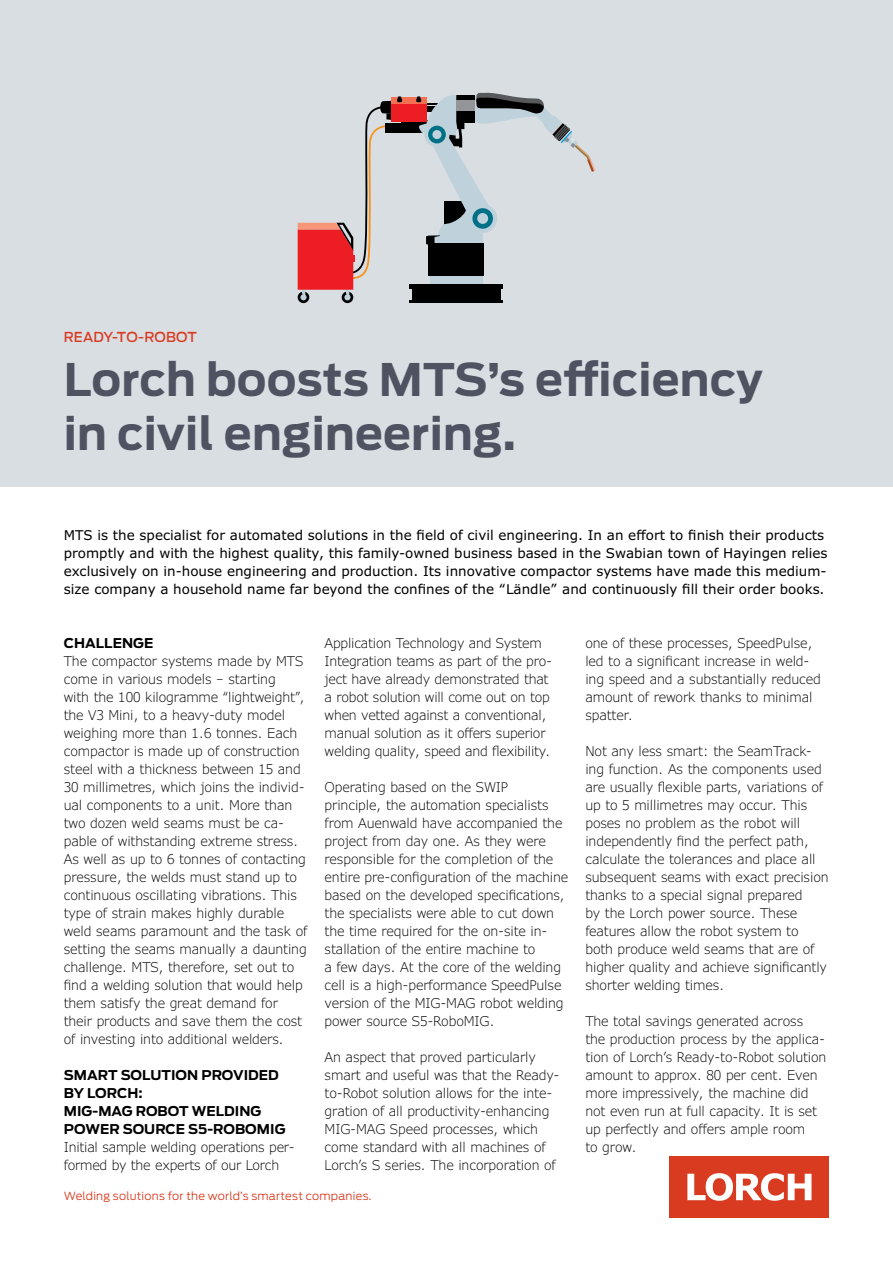
<style>
.page{position:relative;width:893px;height:1263px;background:#fff}
.page>*{position:absolute;margin:0;border:0;box-sizing:border-box;transform-origin:0 0}
.t1{font:700 45px/54px "Antenna Cyr";letter-spacing:.005em;color:#4f5361}
.t2{font:300 13.5px/18px "Verdana Pro";letter-spacing:-.01em;color:#000}
.t3{font:13.5px/18px "Verdana Pro";color:#000}
.t4{font:700 13.5px/18px "Antenna Cyr";letter-spacing:.005em;color:#000}
.t5{font:500 13.5px "Antenna Cyr";letter-spacing:.005em;color:#d93b20}
.t6{font:300 11.25px "Antenna Cyr";letter-spacing:.02em;color:#d93b20}
</style>
<div class="page">
<div style="left:0;top:0;width:893px;height:486px;background:#d9dee3"></div>
<div style="left:430px;top:241px;width:53px;height:44px;background:#bfd1db"></div>
<div style="left:385px;top:123px;width:37px;height:10px;background:#000"></div>
<div style="left:402px;top:121px;width:26px;height:5px;background:#000"></div>
<div style="left:412px;top:288px;width:88px;height:13px;background:#000"></div>
<div style="left:410px;top:284px;width:93px;height:5px;background:#000"></div>
<hr style="left:410px;top:301px;width:93px;height:2px;background:#000">
<div style="left:391px;top:104px;width:36px;height:18px;background:#ed1d24"></div>
<div style="left:391px;top:98px;width:36px;height:6px;background:#f37053"></div>
<div style="left:428px;top:244px;width:56px;height:32px;background:#000"></div>
<svg style="left:298px;top:291px;width:11px;height:12px"></svg>
<svg style="left:342px;top:291px;width:11px;height:12px"></svg>
<div style="left:300px;top:294px;width:7px;height:6px;background:#bfd1db;border-radius:50%"></div>
<div style="left:344px;top:294px;width:7px;height:6px;background:#bfd1db;border-radius:50%"></div>
<svg style="left:298px;top:96px;width:104px;height:201px"></svg>
<svg style="left:416px;top:93px;width:179px;height:152px"></svg>
<div style="left:670px;top:1156px;width:159px;height:62px;background:#d93b20"></div>
<svg style="left:687px;top:1173px;width:124px;height:28px"></svg>
<p class="t5" style="left:64px;top:328px;width:135px">READY-TO-ROBOT</p>
<h1 class="t1" style="left:64px;top:352px;width:700px">Lorch boosts MTS’s efficiency in civil engineering.</h1>
<p class="t3" style="left:64px;top:526px;width:765px">MTS is the specialist for automated solutions in the field of civil engineering. In an effort to finish their products promptly and with the highest quality, this family-owned business based in the Swabian town of Hayingen relies exclusively on in-house engineering and production. Its innovative compactor systems have made this medium&shy;size company a household name far beyond the confines of the “Ländle” and continuously fill their order books.</p>
<p class="t4" style="left:64px;top:634px;width:91px">CHALLENGE</p>
<p class="t2" style="left:64px;top:652px;width:245px">The compactor systems made by MTS come in various models – starting<br>with the 100 kilogramme “lightweight”, the V3 Mini, to a heavy-duty model weighing more than 1.6 tonnes. Each compactor is made up of construction steel with a thickness between 15 and 30 millimetres, which joins the individ&shy;ual components to a unit. More than two dozen weld seams must be ca&shy;pable of withstanding extreme stress.<br>As well as up to 6 tonnes of contacting pressure, the welds must stand up to continuous oscillating vibrations. This type of strain makes highly durable weld seams paramount and the task of setting the seams manually a daunting challenge. MTS, therefore, set out to find a welding solution that would help them satisfy the great demand for their products and save them the cost of investing into additional welders.</p>
<p class="t4" style="left:64px;top:1066px;width:223px">SMART SOLUTION PROVIDED<br>BY LORCH:<br>MIG-MAG ROBOT WELDING<br>POWER SOURCE S5-ROBOMIG</p>
<p class="t2" style="left:64px;top:1138px;width:232px">Initial sample welding operations per&shy;formed by the experts of our Lorch</p>
<p class="t2" style="left:325px;top:634px;width:229px">Application Technology and System Integration teams as part of the pro&shy;ject have already demonstrated that a robot solution will come out on top when vetted against a conventional, manual solution as it offers superior welding quality, speed and flexibility.</p>
<p class="t2" style="left:325px;top:778px;width:245px">Operating based on the SWIP principle, the automation specialists from Auenwald have accompanied the project from day one. As they were responsible for the completion of the entire pre-configuration of the machine based on the developed specifications, the specialists were able to cut down the time required for the on-site in&shy;stallation of the entire machine to<br>a few days. At the core of the welding cell is a high-performance SpeedPulse version of the MIG-MAG robot welding power source S5-RoboMIG.</p>
<p class="t2" style="left:325px;top:1048px;width:236px">An aspect that proved particularly smart and useful was that the Ready&shy;to-Robot solution allows for the inte&shy;gration of all productivity-enhancing MIG-MAG Speed processes, which come standard with all machines of Lorch’s S series. The incorporation of</p>
<p class="t6" style="left:64px;top:1188px;width:309px">Welding solutions for the world’s smartest companies.</p>
<p class="t2" style="left:585px;top:634px;width:237px">one of these processes, SpeedPulse, led to a significant increase in weld&shy;ing speed and a substantially reduced amount of rework thanks to minimal spatter.</p>
<p class="t2" style="left:585px;top:742px;width:245px">Not any less smart: the SeamTrack&shy;ing function. As the components used are usually flexible parts, variations of up to 5 millimetres may occur. This poses no problem as the robot will independently find the perfect path, calculate the tolerances and place all subsequent seams with exact precision thanks to a special signal prepared<br>by the Lorch power source. These features allow the robot system to both produce weld seams that are of higher quality and achieve significantly shorter welding times.</p>
<p class="t2" style="left:585px;top:1012px;width:243px">The total savings generated across the production process by the applica&shy;tion of Lorch’s Ready-to-Robot solution amount to approx. 80 per cent. Even more impressively, the machine did not even run at full capacity. It is set up perfectly and offers ample room<br>to grow.</p>
</div>
